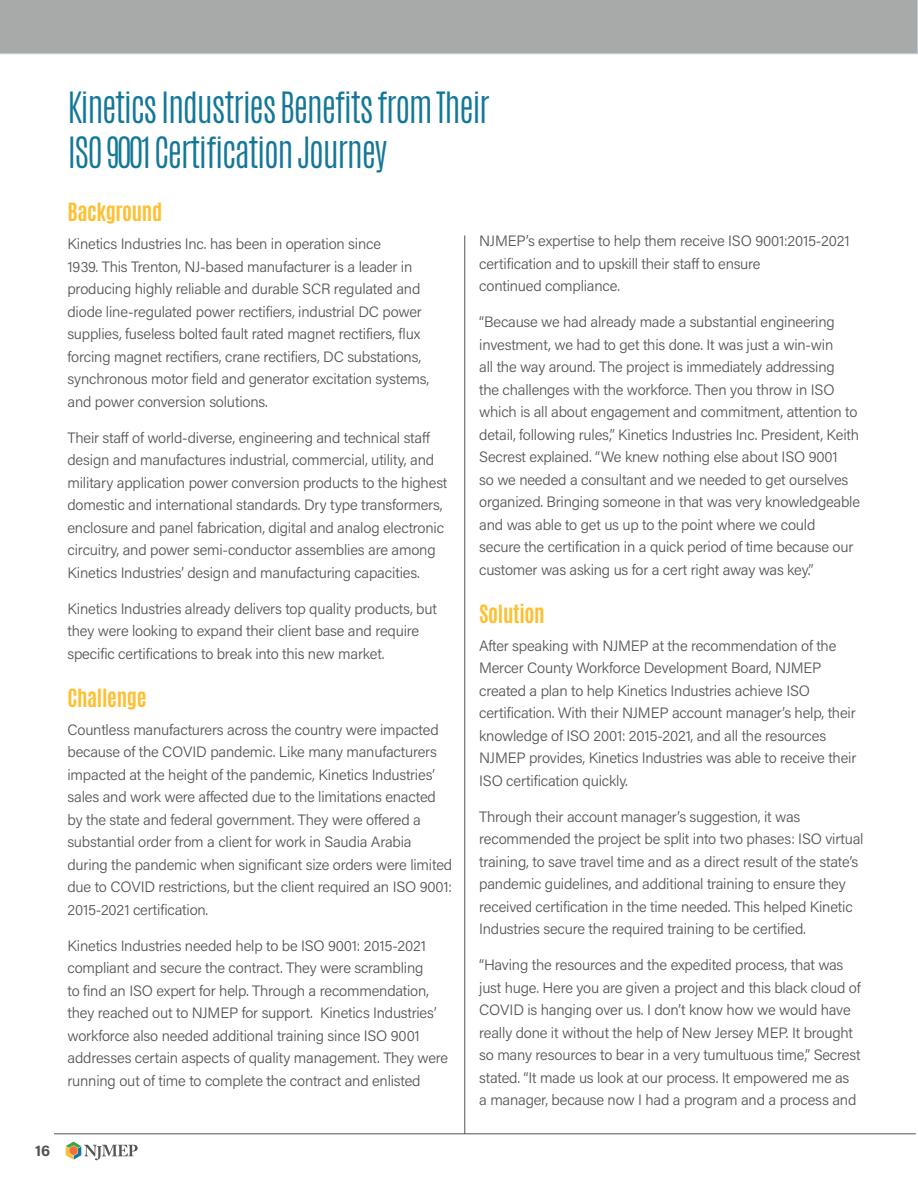
<style>
.page{position:relative;width:918px;height:1188px;background:#fff}
.page>*{position:absolute;margin:0;border:0;box-sizing:border-box;transform-origin:0 0}
.BtL_HEAD{font:300 36px/45px "Antonio";letter-spacing:-.04em;color:#127798}
.BtL_SUBHEAD{font:700 21px "Antonio";letter-spacing:-.015em;color:#febf31}
.BODY_10{font:15px/22.5px "Acumin Variable Concept";letter-spacing:-.015em;color:#525454}
.t1{font:700 15px "Acumin Pro";color:#525454}
</style>
<div class="page">
<hr style="left:54px;top:1134px;width:862px;height:1px;background:#525454">
<svg style="left:66px;top:1142px;width:72px;height:18px"></svg>
<div style="left:0;top:0;width:918px;height:54px;background:#a8a9a9"></div>
<hr style="left:465px;top:235px;width:1px;height:899px;background:#525454">
<p class="t1" style="left:35px;top:1140px;width:17px">16</p>
<p class="BtL_HEAD" style="left:68px;top:85px;width:424px">Kinetics Industries Benefits from Their<br>ISO 9001 Certification Journey</p>
<p class="BtL_SUBHEAD" style="left:68px;top:196px;width:96px">Background</p>
<p class="BODY_10" style="left:68px;top:232px;width:363px">Kinetics Industries Inc. has been in operation since<br>1939. This Trenton, NJ-based manufacturer is a leader in producing highly reliable and durable SCR regulated and diode line-regulated power rectifiers, industrial DC power supplies, fuseless bolted fault rated magnet rectifiers, flux forcing magnet rectifiers, crane rectifiers, DC substations, synchronous motor field and generator excitation systems, and power conversion solutions.</p>
<p class="BODY_10" style="left:68px;top:426px;width:381px">Their staff of world-diverse, engineering and technical staff design and manufactures industrial, commercial, utility, and military application power conversion products to the highest domestic and international standards. Dry type transformers, enclosure and panel fabrication, digital and analog electronic circuitry, and power semi-conductor assemblies are among Kinetics Industries’ design and manufacturing capacities.</p>
<p class="BODY_10" style="left:68px;top:597px;width:371px">Kinetics Industries already delivers top quality products, but they were looking to expand their client base and require specific certifications to break into this new market.</p>
<p class="BtL_SUBHEAD" style="left:68px;top:682px;width:81px">Challenge</p>
<p class="BODY_10" style="left:68px;top:717px;width:386px">Countless manufacturers across the country were impacted because of the COVID pandemic. Like many manufacturers impacted at the height of the pandemic, Kinetics Industries’ sales and work were affected due to the limitations enacted by the state and federal government. They were offered a substantial order from a client for work in Saudia Arabia during the pandemic when significant size orders were limited due to COVID restrictions, but the client required an ISO 9001:<br>2015-2021 certification.</p>
<p class="BODY_10" style="left:68px;top:933px;width:382px">Kinetics Industries needed help to be ISO 9001: 2015-2021 compliant and secure the contract. They were scrambling<br>to find an ISO expert for help. Through a recommendation, they reached out to NJMEP for support. Kinetics Industries’ workforce also needed additional training since ISO 9001 addresses certain aspects of quality management. They were running out of time to complete the contract and enlisted</p>
<p class="BODY_10" style="left:479px;top:229px;width:372px">NJMEP’s expertise to help them receive ISO 9001:2015-2021 certification and to upskill their staff to ensure<br>continued compliance.</p>
<p class="BODY_10" style="left:479px;top:310px;width:382px">“Because we had already made a substantial engineering investment, we had to get this done. It was just a win-win<br>all the way around. The project is immediately addressing<br>the challenges with the workforce. Then you throw in ISO which is all about engagement and commitment, attention to detail, following rules,” Kinetics Industries Inc. President, Keith Secrest explained. “We knew nothing else about ISO 9001<br>so we needed a consultant and we needed to get ourselves organized. Bringing someone in that was very knowledgeable and was able to get us up to the point where we could secure the certification in a quick period of time because our customer was asking us for a cert right away was key.”</p>
<p class="BtL_SUBHEAD" style="left:479px;top:598px;width:67px">Solution</p>
<p class="BODY_10" style="left:479px;top:634px;width:379px">After speaking with NJMEP at the recommendation of the Mercer County Workforce Development Board, NJMEP created a plan to help Kinetics Industries achieve ISO certification. With their NJMEP account manager’s help, their knowledge of ISO 2001: 2015-2021, and all the resources NJMEP provides, Kinetics Industries was able to receive their ISO certification quickly.</p>
<p class="BODY_10" style="left:479px;top:805px;width:386px">Through their account manager’s suggestion, it was recommended the project be split into two phases: ISO virtual training, to save travel time and as a direct result of the state’s pandemic guidelines, and additional training to ensure they received certification in the time needed. This helped Kinetic Industries secure the required training to be certified.</p>
<p class="BODY_10" style="left:479px;top:953px;width:383px">“Having the resources and the expedited process, that was just huge. Here you are given a project and this black cloud of COVID is hanging over us. I don’t know how we would have really done it without the help of New Jersey MEP. It brought so many resources to bear in a very tumultuous time,” Secrest stated. “It made us look at our process. It empowered me as a manager, because now I had a program and a process and</p>
</div>
